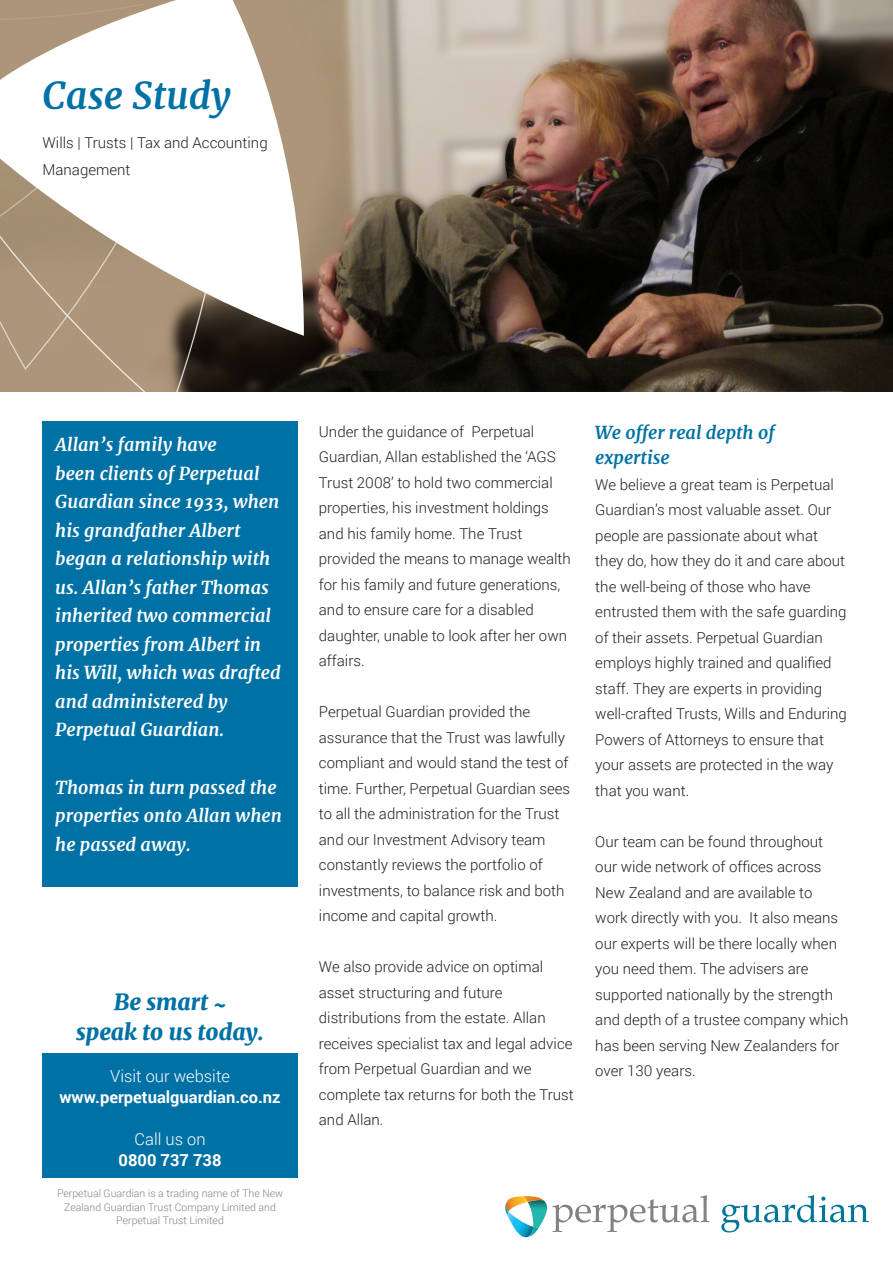
<style>
.page{position:relative;width:893px;height:1263px;background:#fff}
.page>*{position:absolute;margin:0;border:0;box-sizing:border-box;transform-origin:0 0}
.t1{font:italic 700 37.5px "Merriweather";color:#0071a5}
.t2{font:italic 800 22.5px "Merriweather";color:#0071a5}
.Paragraph_Emphasis{font:italic 700 18px/28.5px "Merriweather";color:#fff}
.Paragraph_Emphasis-2{font:italic 700 18px/25.5px "Merriweather";color:#0071a5}
.Paragraph_Style_1{font:700 16.5px "Roboto";color:#fff}
.Paragraph_Style_1-2{font:300 16.5px "Roboto";color:#fff}
.Paragraph_Style_1-3{font:300 15px/25.5px "Roboto";color:#231f20}
.Paragraph_Style_1-4{font:300 10.5px/13.5px "Roboto";color:#808285;text-align:center}
</style>
<div class="page">
<img style="left:232px;top:0;width:661px;height:391px">
<div style="left:43px;top:1053px;width:255px;height:125px;background:#0071a5"></div>
<svg style="left:721px;top:1195px;width:148px;height:37px"></svg>
<svg style="left:505px;top:1195px;width:205px;height:42px"></svg>
<svg style="left:0;top:336px;width:232px;height:56px;background:#897560"></svg>
<svg style="left:0;top:336px;width:225px;height:34px;background:#8f7c65"></svg>
<div style="left:43px;top:421px;width:255px;height:466px;background:#0071a5"></div>
<svg style="left:0;top:0;width:304px;height:336px"></svg>
<p class="t1" style="left:43px;top:73px;width:190px">Case Study</p>
<p class="Paragraph_Style_1-3" style="left:43px;top:129px;width:227px;line-height:27px">Wills | Trusts | Tax and Accounting<br>Management</p>
<p class="Paragraph_Emphasis" style="left:55px;top:431px;width:227px">Allan’s family have<br>been clients of Perpetual<br>Guardian since 1933, when his grandfather Albert began a relationship with us. Allan’s father Thomas inherited two commercial properties from Albert in his Will, which was drafted and administered by<br>Perpetual Guardian.</p>
<p class="Paragraph_Emphasis" style="left:55px;top:773px;width:228px">Thomas in turn passed the properties onto Allan when he passed away.</p>
<p class="t2" style="left:114px;top:988px;width:113px">Be smart ~</p>
<p class="t2" style="left:76px;top:1018px;width:189px">speak to us today.</p>
<p class="Paragraph_Style_1-2" style="left:110px;top:1065px;width:121px">Visit our website</p>
<p class="Paragraph_Style_1" style="left:59px;top:1086px;width:223px">www.perpetualguardian.co.nz</p>
<p class="Paragraph_Style_1-2" style="left:135px;top:1128px;width:72px">Call us on</p>
<p class="Paragraph_Style_1" style="left:119px;top:1149px;width:104px">0800 737 738</p>
<p class="Paragraph_Style_1-4" style="left:57px;top:1186px;width:228px">Perpetual Guardian is a trading name of The New<br>Zealand Guardian Trust Company Limited and<br>Perpetual Trust Limited</p>
<p class="Paragraph_Style_1-3" style="left:319px;top:418px;width:254px">Under the guidance of Perpetual<br>Guardian, Allan established the ‘AGS<br>Trust 2008’ to hold two commercial properties, his investment holdings and his family home. The Trust provided the means to manage wealth for his family and future generations, and to ensure care for a disabled daughter, unable to look after her own affairs.</p>
<p class="Paragraph_Style_1-3" style="left:319px;top:699px;width:253px">Perpetual Guardian provided the assurance that the Trust was lawfully compliant and would stand the test of time. Further, Perpetual Guardian sees to all the administration for the Trust and our Investment Advisory team constantly reviews the portfolio of investments, to balance risk and both income and capital growth.</p>
<p class="Paragraph_Style_1-3" style="left:319px;top:954px;width:256px">We also provide advice on optimal asset structuring and future distributions from the estate. Allan receives specialist tax and legal advice from Perpetual Guardian and we complete tax returns for both the Trust and Allan.</p>
<p class="Paragraph_Emphasis-2" style="left:595px;top:420px;width:181px">We offer real depth of expertise</p>
<p class="Paragraph_Style_1-3" style="left:595px;top:471px;width:253px">We believe a great team is Perpetual Guardian’s most valuable asset. Our people are passionate about what they do, how they do it and care about the well-being of those who have entrusted them with the safe guarding of their assets. Perpetual Guardian employs highly trained and qualified staff. They are experts in providing well-crafted Trusts, Wills and Enduring Powers of Attorneys to ensure that your assets are protected in the way that you want.</p>
<p class="Paragraph_Style_1-3" style="left:595px;top:828px;width:255px">Our team can be found throughout our wide network of offices across<br>New Zealand and are available to<br>work directly with you. It also means our experts will be there locally when you need them. The advisers are supported nationally by the strength and depth of a trustee company which has been serving New Zealanders for over 130 years.</p>
</div>
